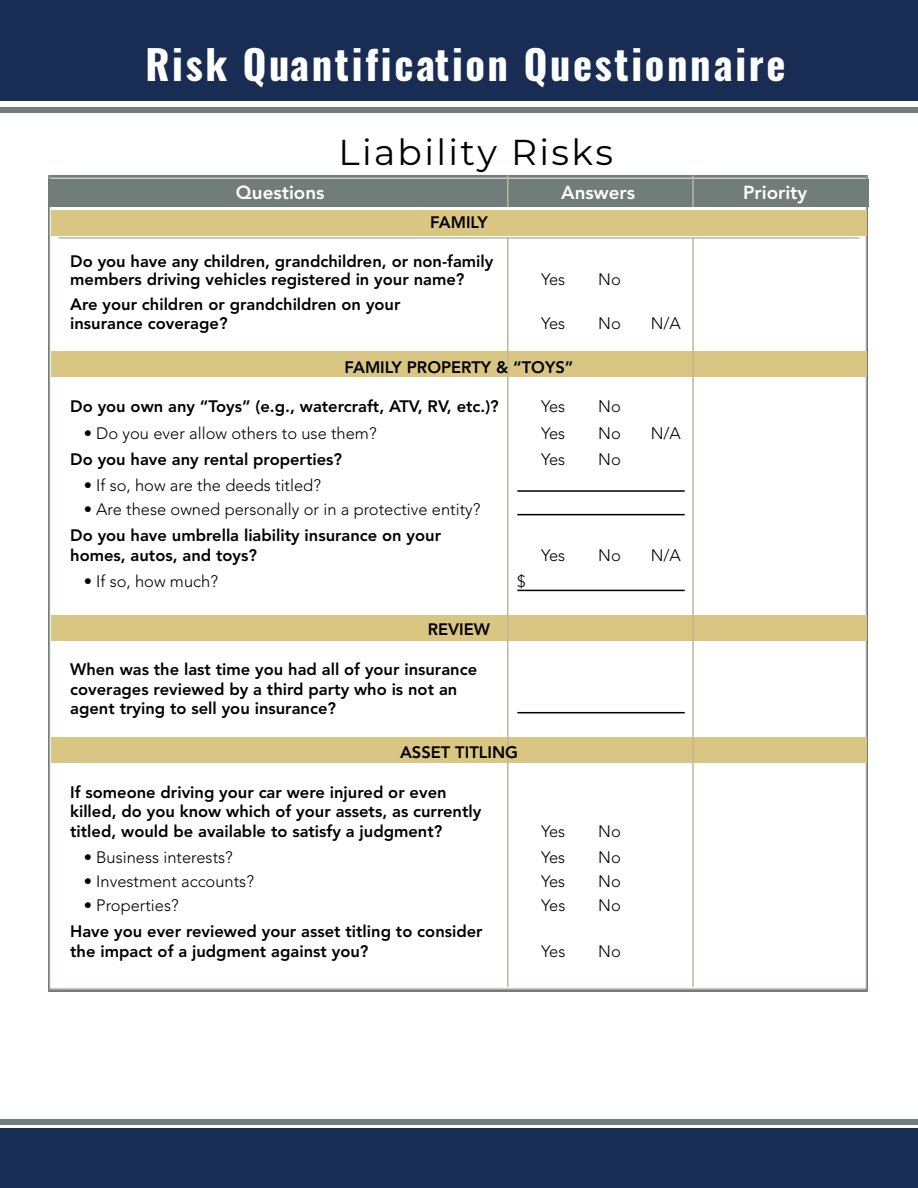
<style>
.page{position:relative;width:918px;height:1188px;background:#fff}
.page>*{position:absolute;margin:0;border:0;box-sizing:border-box;transform-origin:0 0}
.t1{font:700 40.5px "Oswald";letter-spacing:.065em;color:#fff}
.t2{font:36px "Montserrat";letter-spacing:.065em;color:#000}
.t3{font:800 18.75px "Avenir";color:#fff}
.t4{font:800 16.5px/19.5px "Avenir";color:#000}
.t5{font:300 16.5px "Avenir";color:#000}
</style>
<div class="page">
<img style="left:49px;top:176px;width:819px;height:815px">
<div style="left:49px;top:180px;width:820px;height:26px;background:#727d79"></div>
<div style="left:52px;top:211px;width:814px;height:25px;background:#d9c683"></div>
<div style="left:52px;top:352px;width:814px;height:25px;background:#d9c683"></div>
<div style="left:52px;top:616px;width:814px;height:25px;background:#d9c683"></div>
<div style="left:52px;top:738px;width:814px;height:25px;background:#d9c683"></div>
<hr style="left:507px;top:237px;width:1px;height:750px;background:#bdb79a">
<hr style="left:692px;top:237px;width:2px;height:750px;background:#bdb79a">
<hr style="left:507px;top:175px;width:1px;height:32px;background:#bdb79a">
<hr style="left:692px;top:175px;width:2px;height:32px;background:#bdb79a">
<hr style="left:58px;top:237px;width:802px;height:2px;background:#bdb79a">
<hr style="left:517px;top:490px;width:168px;height:2px;background:#000">
<hr style="left:517px;top:514px;width:168px;height:1px;background:#000">
<hr style="left:517px;top:590px;width:168px;height:1px;background:#000">
<hr style="left:517px;top:712px;width:168px;height:1px;background:#000">
<div style="left:0;top:0;width:918px;height:100px;background:#182c54"></div>
<div style="left:0;top:1128px;width:918px;height:60px;background:#182c54"></div>
<h1 class="t1" style="left:145px;top:36px;width:642px">Risk Quantification Questionnaire</h1>
<h2 class="t2" style="left:338px;top:127px;width:276px">Liability Risks</h2>
<p class="t3" style="left:236px;top:182px;width:90px">Questions</p>
<p class="t3" style="left:561px;top:182px;width:75px">Answers</p>
<p class="t3" style="left:743px;top:182px;width:66px">Priority</p>
<p class="t4" style="left:430px;top:212px;width:59px">FAMILY</p>
<p class="t4" style="left:70px;top:253px;width:425px;line-height:18px">Do you have any children, grandchildren, or non-family members driving vehicles registered in your name?</p>
<p class="t5" style="left:541px;top:270px;width:26px">Yes</p>
<p class="t5" style="left:598px;top:270px;width:24px">No</p>
<p class="t4" style="left:70px;top:294px;width:332px">Are your children or grandchildren on your insurance coverage?</p>
<p class="t5" style="left:541px;top:314px;width:26px">Yes</p>
<p class="t5" style="left:598px;top:314px;width:24px">No</p>
<p class="t5" style="left:651px;top:314px;width:32px">N/A</p>
<p class="t4" style="left:345px;top:357px;width:230px">FAMILY PROPERTY &amp; “TOYS”</p>
<p class="t4" style="left:70px;top:397px;width:430px">Do you own any “Toys” (e.g., watercraft, ATV, RV, etc.)?</p>
<p class="t5" style="left:541px;top:397px;width:26px">Yes</p>
<p class="t5" style="left:598px;top:397px;width:24px">No</p>
<p class="t5" style="left:84px;top:423px;width:294px">• Do you ever allow others to use them?</p>
<p class="t5" style="left:541px;top:423px;width:26px">Yes</p>
<p class="t5" style="left:598px;top:423px;width:24px">No</p>
<p class="t5" style="left:651px;top:423px;width:32px">N/A</p>
<p class="t4" style="left:70px;top:449px;width:273px">Do you have any rental properties?</p>
<p class="t5" style="left:541px;top:450px;width:26px">Yes</p>
<p class="t5" style="left:598px;top:450px;width:24px">No</p>
<p class="t5" style="left:84px;top:476px;width:239px">• If so, how are the deeds titled?</p>
<p class="t5" style="left:84px;top:500px;width:398px">• Are these owned personally or in a protective entity?</p>
<p class="t4" style="left:70px;top:526px;width:372px">Do you have umbrella liability insurance on your homes, autos, and toys?</p>
<p class="t5" style="left:541px;top:546px;width:26px">Yes</p>
<p class="t5" style="left:598px;top:546px;width:24px">No</p>
<p class="t5" style="left:651px;top:546px;width:32px">N/A</p>
<p class="t5" style="left:84px;top:572px;width:136px">• If so, how much?</p>
<p class="t5" style="left:517px;top:572px;width:10px">$</p>
<p class="t4" style="left:428px;top:620px;width:64px">REVIEW</p>
<p class="t4" style="left:70px;top:660px;width:408px">When was the last time you had all of your insurance coverages reviewed by a third party who is not an agent trying to sell you insurance?</p>
<p class="t4" style="left:400px;top:742px;width:119px">ASSET TITLING</p>
<p class="t4" style="left:70px;top:782px;width:413px">If someone driving your car were injured or even killed, do you know which of your assets, as currently titled, would be available to satisfy a judgment?</p>
<p class="t5" style="left:541px;top:821px;width:26px">Yes</p>
<p class="t5" style="left:598px;top:821px;width:24px">No</p>
<p class="t5" style="left:84px;top:847px;width:151px">• Business interests?</p>
<p class="t5" style="left:541px;top:847px;width:26px">Yes</p>
<p class="t5" style="left:598px;top:847px;width:24px">No</p>
<p class="t5" style="left:84px;top:871px;width:172px">• Investment accounts?</p>
<p class="t5" style="left:541px;top:871px;width:26px">Yes</p>
<p class="t5" style="left:598px;top:871px;width:24px">No</p>
<p class="t5" style="left:84px;top:896px;width:97px">• Properties?</p>
<p class="t5" style="left:541px;top:896px;width:26px">Yes</p>
<p class="t5" style="left:598px;top:896px;width:24px">No</p>
<p class="t4" style="left:70px;top:922px;width:414px">Have you ever reviewed your asset titling to consider the impact of a judgment against you?</p>
<p class="t5" style="left:541px;top:941px;width:26px">Yes</p>
<p class="t5" style="left:598px;top:941px;width:24px">No</p>
</div>
